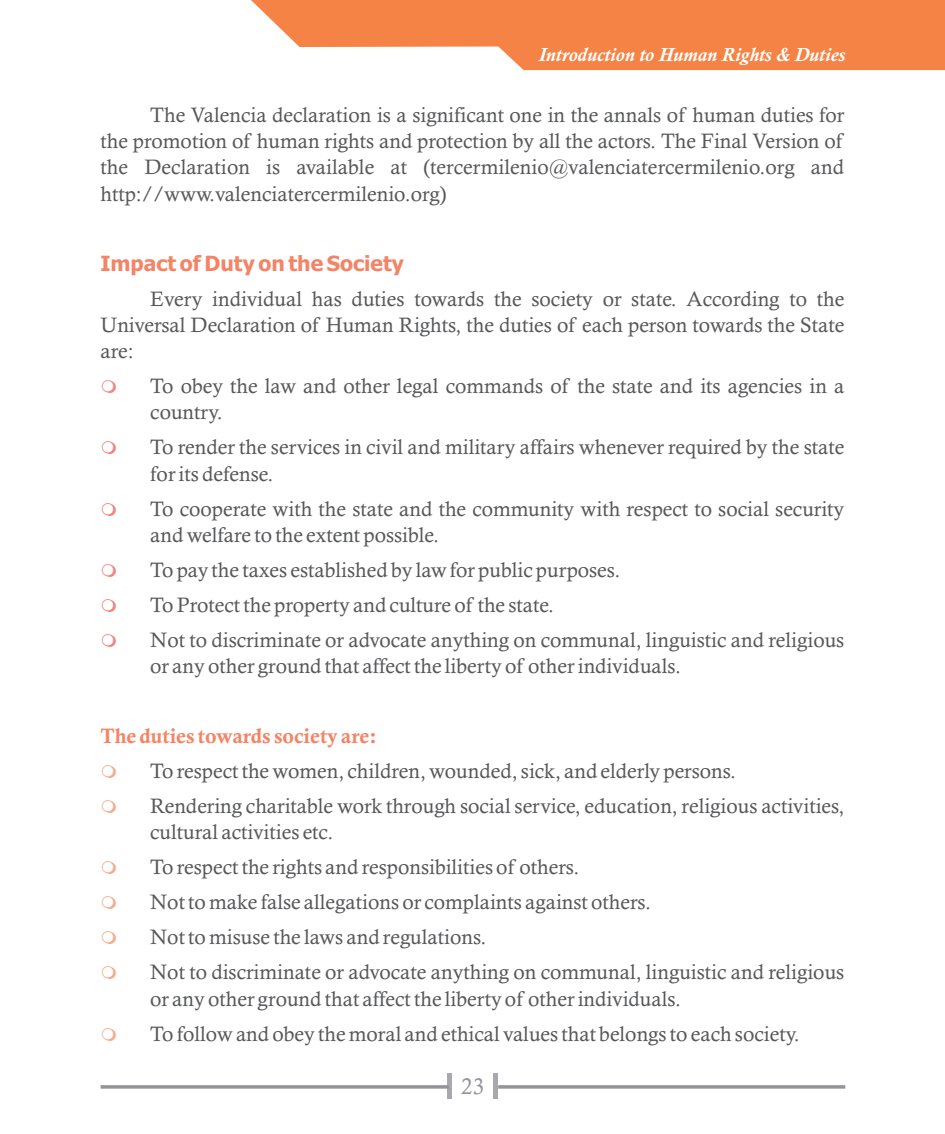
<style>
.page{position:relative;width:945px;height:1134px;background:#fff}
.page>*{position:absolute;margin:0;border:0;box-sizing:border-box;transform-origin:0 0}
.t1{font:22.75px "Calisto";color:#939598}
.t2{font:21px/26.2px "Calisto";color:#57585a}
.t3{font:700 21px "Calisto";color:#f48465}
.t4{font:700 21px "Tahoma";color:#f48465}
.t5{font:italic 700 19.25px "Calisto";color:#fff}
</style>
<div class="page">
<hr style="left:494px;top:1074px;width:4px;height:25px;background:#a8a9ad">
<hr style="left:447px;top:1074px;width:4px;height:25px;background:#a8a9ad">
<svg style="left:101px;top:1085px;width:348px;height:4px"></svg>
<svg style="left:498px;top:1085px;width:347px;height:4px"></svg>
<svg style="left:251px;top:0;width:694px;height:70px;background:#f69560"></svg>
<p class="t5" style="left:539px;top:47px;width:308px">Introduction to Human Rights &amp; Duties</p>
<p class="t2" style="left:101px;top:103px;width:745px;text-align:justify;text-indent:50px">The Valencia declaration is a significant one in the annals of human duties for the promotion of human rights and protection by all the actors. The Final Version of the Declaration is available at (tercermilenio@valenciatercermilenio.org and http://www.valenciatercermilenio.org)</p>
<p class="t4" style="left:100px;top:254px;width:305px">Impact of Duty on the Society</p>
<p class="t2" style="left:101px;top:287px;width:745px;text-align:justify;text-indent:50px">Every individual has duties towards the society or state. According to the Universal Declaration of Human Rights, the duties of each person towards the State are:</p>
<p class="t2" style="left:150px;top:375px;width:696px">To obey the law and other legal commands of the state and its agencies in a country.</p>
<p class="t2" style="left:150px;top:436px;width:696px">To render the services in civil and military affairs whenever required by the state for its defense.</p>
<p class="t2" style="left:150px;top:497px;width:696px">To cooperate with the state and the community with respect to social security and welfare to the extent possible.</p>
<p class="t2" style="left:150px;top:554px;width:696px;line-height:35px">To pay the taxes established by law for public purposes.<br>To Protect the property and culture of the state.<br>Not to discriminate or advocate anything on communal, linguistic and religious</p>
<p class="t2" style="left:150px;top:655px;width:532px">or any other ground that affect the liberty of other individuals.</p>
<p class="t3" style="left:100px;top:728px;width:278px">The duties towards society are:</p>
<p class="t2" style="left:150px;top:755px;width:696px;line-height:35px">To respect the women, children, wounded, sick, and elderly persons.<br>Rendering charitable work through social service, education, religious activities,</p>
<p class="t2" style="left:150px;top:817px;width:696px;line-height:35px">cultural activities etc.<br>To respect the rights and responsibilities of others.<br>Not to make false allegations or complaints against others.<br>Not to misuse the laws and regulations.<br>Not to discriminate or advocate anything on communal, linguistic and religious</p>
<p class="t2" style="left:150px;top:983px;width:651px;line-height:35px">or any other ground that affect the liberty of other individuals.<br>To follow and obey the moral and ethical values that belongs to each society.</p>
<p class="t1" style="left:461px;top:1078px;width:25px">23</p>
</div>
